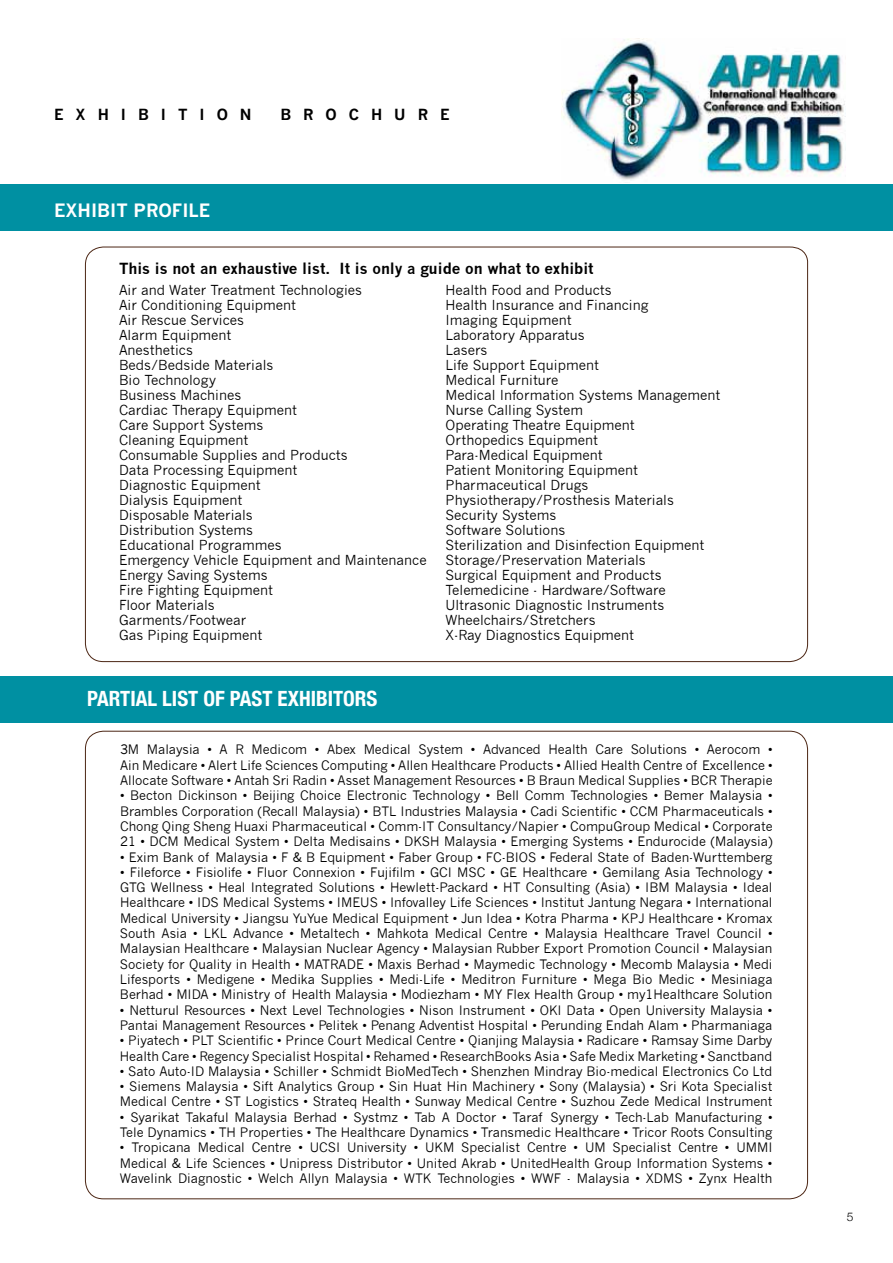
<style>
.page{position:relative;width:893px;height:1263px;background:#fff}
.page>*{position:absolute;margin:0;border:0;box-sizing:border-box;transform-origin:0 0}
.t1{font:700 condensed 21px "Helvetica Neue";color:#fff}
.t2{font:700 18px "News Gothic";color:#fff}
.t3{font:700 15px "News Gothic";color:#000}
.t4{font:700 15px "News Gothic";letter-spacing:.8em;color:#000}
.t5{font:13.5px/15px "News Gothic";color:#000}
.t6{font:12.75px/15.3px "News Gothic";color:#000;text-align:justify}
.t7{font:300 12px "Helvetica Neue";color:#000}
</style>
<div class="page">
<div style="left:0;top:676px;width:893px;height:47px;background:#0090a2"></div>
<div style="left:0;top:184px;width:893px;height:47px;background:#0090a2"></div>
<svg style="left:85px;top:246px;width:723px;height:416px"></svg>
<img style="left:561px;top:38px;width:284px;height:142px">
<p class="t4" style="left:54px;top:105px;width:199px">Exhibition</p>
<p class="t4" style="left:280px;top:105px;width:169px">brochure</p>
<h2 class="t2" style="left:54px;top:200px;width:35px">Exhibitpr</h2>
<h2 class="t2" style="left:158px;top:200px;width:24px">ofile</h2>
<p class="t3" style="left:119px;top:259px;width:476px">This is not an exhaustive list. It is only a guide on what to exhibit</p>
<p class="t5" style="left:119px;top:283px;width:309px">Air and Water Treatment Technologies<br>Air Conditioning Equipment<br>Air Rescue Services<br>Alarm Equipment<br>Anesthetics<br>Beds/Bedside Materials<br>Bio Technology<br>Business Machines<br>Cardiac Therapy Equipment<br>Care Support Systems<br>Cleaning Equipment<br>Consumable Supplies and Products<br>Data Processing Equipment<br>Diagnostic Equipment<br>Dialysis Equipment<br>Disposable Materials<br>Distribution Systems<br>Educational Programmes<br>Emergency Vehicle Equipment and Maintenance<br>Energy Saving Systems<br>Fire Fighting Equipment<br>Floor Materials<br>Garments/Footwear<br>Gas Piping Equipment</p>
<p class="t5" style="left:445px;top:283px;width:276px">Health Food and Products<br>Health Insurance and Financing<br>Imaging Equipment<br>Laboratory Apparatus<br>Lasers<br>Life Support Equipment<br>Medical Furniture<br>Medical Information Systems Management<br>Nurse Calling System<br>Operating Theatre Equipment<br>Orthopedics Equipment<br>Para-Medical Equipment<br>Patient Monitoring Equipment<br>Pharmaceutical Drugs<br>Physiotherapy/Prosthesis Materials<br>Security Systems<br>Software Solutions<br>Sterilization and Disinfection Equipment<br>Storage/Preservation Materials<br>Surgical Equipment and Products<br>Telemedicine - Hardware/Software<br>Ultrasonic Diagnostic Instruments<br>Wheelchairs/Stretchers<br>X-Ray Diagnostics Equipment</p>
<h1 class="t1" style="left:87px;top:681px;width:292px">PARTIAL LIST OF PAST EXHIBITORS</h1>
<p class="t6" style="left:120px;top:742px;width:654px">3M Malaysia • A R Medicom • Abex Medical System • Advanced Health Care Solutions • Aerocom • Ain Medicare • Alert Life Sciences Computing • Allen Healthcare Products • Allied Health Centre of Excellence • Allocate Software • Antah Sri Radin • Asset Management Resources • B Braun Medical Supplies • BCR Therapie</p>
<p class="t6" style="left:120px;top:788px;width:654px">• Becton Dickinson • Beijing Choice Electronic Technology • Bell Comm Technologies • Bemer Malaysia • Brambles Corporation (Recall Malaysia) • BTL Industries Malaysia • Cadi Scientific • CCM Pharmaceuticals • Chong Qing Sheng Huaxi Pharmaceutical • Comm-IT Consultancy/Napier • CompuGroup Medical • Corporate 21 • DCM Medical System • Delta Medisains • DKSH Malaysia • Emerging Systems • Endurocide (Malaysia)</p>
<p class="t6" style="left:120px;top:849px;width:654px">• Exim Bank of Malaysia • F &amp; B Equipment • Faber Group • FC-BIOS • Federal State of Baden-Wurttemberg</p>
<p class="t6" style="left:120px;top:865px;width:654px">• Fileforce • Fisiolife • Fluor Connexion • Fujifilm • GCI MSC • GE Healthcare • Gemilang Asia Technology • GTG Wellness • Heal Integrated Solutions • Hewlett-Packard • HT Consulting (Asia) • IBM Malaysia • Ideal Healthcare • IDS Medical Systems • IMEUS • Infovalley Life Sciences • Institut Jantung Negara • International Medical University • Jiangsu YuYue Medical Equipment • Jun Idea • Kotra Pharma • KPJ Healthcare • Kromax South Asia • LKL Advance • Metaltech • Mahkota Medical Centre • Malaysia Healthcare Travel Council • Malaysian Healthcare • Malaysian Nuclear Agency • Malaysian Rubber Export Promotion Council • Malaysian Society for Quality in Health • MATRADE • Maxis Berhad • Maymedic Technology • Mecomb Malaysia • Medi Lifesports • Medigene • Medika Supplies • Medi-Life • Meditron Furniture • Mega Bio Medic • Mesiniaga Berhad • MIDA • Ministry of Health Malaysia • Modiezham • MY Flex Health Group • my1Healthcare Solution</p>
<p class="t6" style="left:120px;top:1002px;width:654px">• Netturul Resources • Next Level Technologies • Nison Instrument • OKI Data • Open University Malaysia •<br>Pantai Management Resources • Pelitek • Penang Adventist Hospital • Perunding Endah Alam • Pharmaniaga</p>
<p class="t6" style="left:120px;top:1033px;width:654px">• Piyatech • PLT Scientific • Prince Court Medical Centre • Qianjing Malaysia • Radicare • Ramsay Sime Darby<br>Health Care • Regency Specialist Hospital • Rehamed • ResearchBooks Asia • Safe Medix Marketing • Sanctband</p>
<p class="t6" style="left:120px;top:1063px;width:654px">• Sato Auto-ID Malaysia • Schiller • Schmidt BioMedTech • Shenzhen Mindray Bio-medical Electronics Co Ltd</p>
<p class="t6" style="left:120px;top:1079px;width:654px">• Siemens Malaysia • Sift Analytics Group • Sin Huat Hin Machinery • Sony (Malaysia) • Sri Kota Specialist<br>Medical Centre • ST Logistics • Strateq Health • Sunway Medical Centre • Suzhou Zede Medical Instrument</p>
<p class="t6" style="left:120px;top:1109px;width:654px">• Syarikat Takaful Malaysia Berhad • Systmz • Tab A Doctor • Taraf Synergy • Tech-Lab Manufacturing •<br>Tele Dynamics • TH Properties • The Healthcare Dynamics • Transmedic Healthcare • Tricor Roots Consulting</p>
<p class="t6" style="left:120px;top:1140px;width:654px">• Tropicana Medical Centre • UCSI University • UKM Specialist Centre • UM Specialist Centre • UMMI Medical &amp; Life Sciences • Unipress Distributor • United Akrab • UnitedHealth Group Information Systems • Wavelink Diagnostic • Welch Allyn Malaysia • WTK Technologies • WWF - Malaysia • XDMS • Zynx Health</p>
<p class="t7" style="left:847px;top:1206px;width:8px">5</p>
</div>
